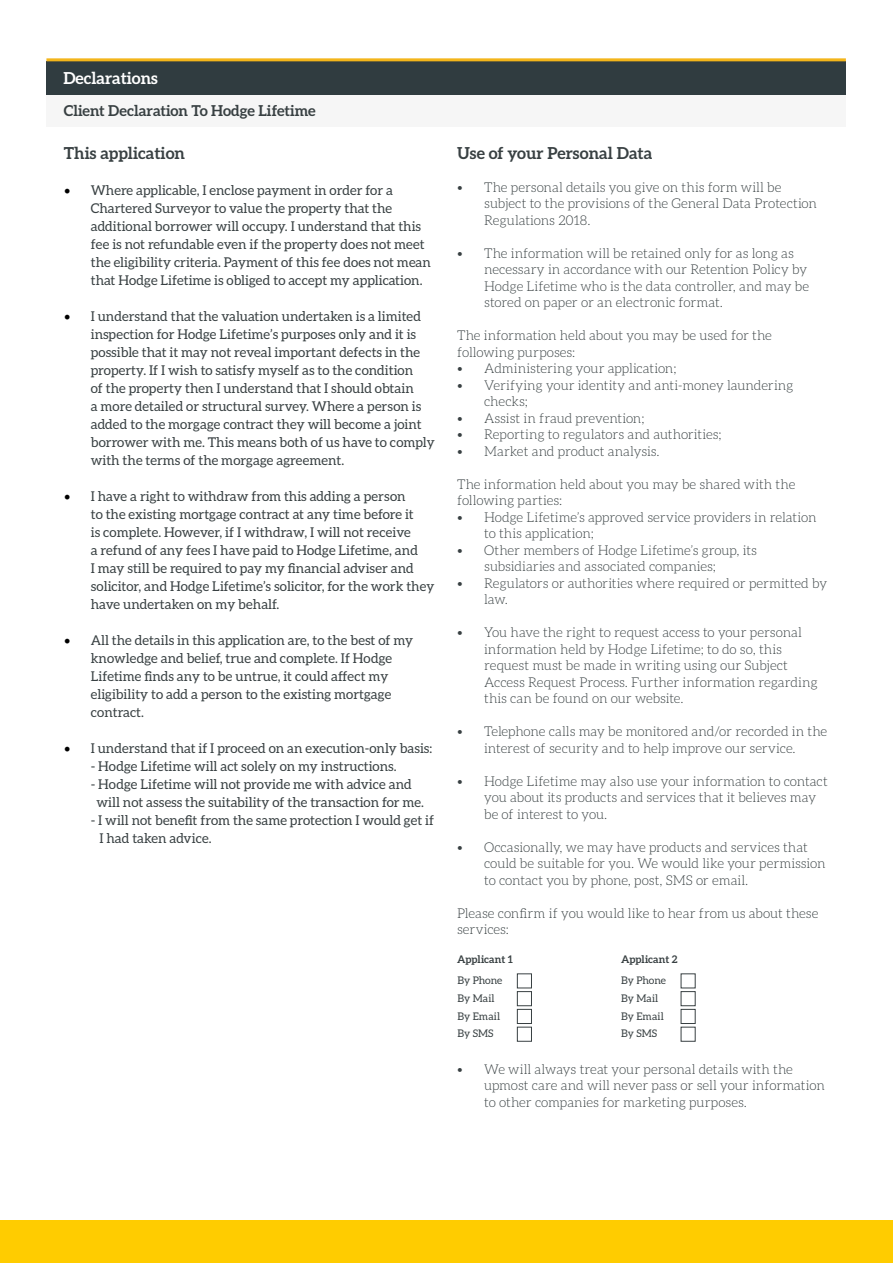
<style>
.page{position:relative;width:893px;height:1263px;background:#fff}
.page>*{position:absolute;margin:0;border:0;box-sizing:border-box;transform-origin:0 0}
.t1{font:700 16.5px "Aleo";color:#384042}
.t2{font:700 16.5px "Aleo";letter-spacing:-.005em;color:#fff}
.t3{font:700 15px "Aleo";color:#384042}
.t4{font:300 13.5px/16.5px "Aleo";letter-spacing:-.005em;color:#384042}
.t5{font:13.5px/18px "Aleo";color:#384042}
.t6{font:10.5px/17.7px "Aleo";letter-spacing:.01em;color:#384042}
.t7{font:700 10.5px "Aleo";color:#384042}
.s1{font-family:"Minion Pro";font-size:18px;color:#000}
</style>
<div class="page">
<div style="left:0;top:1220px;width:893px;height:43px;background:#fc0"></div>
<div style="left:47px;top:94px;width:799px;height:33px;background:#f6f6f6"></div>
<div style="left:517px;top:973px;width:15px;height:15px;border:1px solid #384042"></div>
<div style="left:517px;top:1027px;width:15px;height:15px;border:1px solid #384042"></div>
<div style="left:517px;top:1009px;width:15px;height:15px;border:1px solid #384042"></div>
<div style="left:517px;top:991px;width:15px;height:15px;border:1px solid #384042"></div>
<div style="left:681px;top:973px;width:15px;height:15px;border:1px solid #384042"></div>
<div style="left:681px;top:1027px;width:15px;height:15px;border:1px solid #384042"></div>
<div style="left:681px;top:1009px;width:15px;height:15px;border:1px solid #384042"></div>
<div style="left:681px;top:991px;width:15px;height:15px;border:1px solid #384042"></div>
<div style="left:46px;top:61px;width:800px;height:33px;background:#303c40"></div>
<hr style="left:46px;top:58px;width:800px;height:3px;background:#f3b51b">
<p class="t2" style="left:63px;top:69px;width:96px">Declarations</p>
<p class="t3" style="left:64px;top:102px;width:253px">Client Declaration To Hodge Lifetime</p>
<p class="t1" style="left:64px;top:143px;width:123px">This application</p>
<p class="t5" style="left:91px;top:181px;width:342px;text-indent:-27px"><span class="s1">•</span> Where applicable, I enclose payment in order for a Chartered Surveyor to value the property that the additional borrower will occupy. I understand that this fee is not refundable even if the property does not meet the eligibility criteria. Payment of this fee does not mean that Hodge Lifetime is obliged to accept my application.</p>
<p class="t5" style="left:91px;top:307px;width:346px;text-indent:-27px"><span class="s1">•</span> I understand that the valuation undertaken is a limited inspection for Hodge Lifetime’s purposes only and it is possible that it may not reveal important defects in the property. If I wish to satisfy myself as to the condition<br>of the property then I understand that I should obtain<br>a more detailed or structural survey. Where a person is added to the morgage contract they will become a joint borrower with me. This means both of us have to comply with the terms of the morgage agreement.</p>
<p class="t5" style="left:91px;top:487px;width:345px;text-indent:-27px"><span class="s1">•</span> I have a right to withdraw from this adding a person<br>to the existing mortgage contract at any time before it<br>is complete. However, if I withdraw, I will not receive<br>a refund of any fees I have paid to Hodge Lifetime, and<br>I may still be required to pay my financial adviser and solicitor, and Hodge Lifetime’s solicitor, for the work they have undertaken on my behalf.</p>
<p class="t5" style="left:91px;top:631px;width:324px;text-indent:-27px"><span class="s1">•</span> All the details in this application are, to the best of my knowledge and belief, true and complete. If Hodge Lifetime finds any to be untrue, it could affect my eligibility to add a person to the existing mortgage contract.</p>
<p class="t5" style="left:64px;top:739px;width:370px"><span class="s1">•</span> I understand that if I proceed on an execution-only basis:</p>
<p class="t5" style="left:91px;top:757px;width:307px">- Hodge Lifetime will act solely on my instructions.</p>
<p class="t5" style="left:97px;top:775px;width:329px;text-indent:-6px">- Hodge Lifetime will not provide me with advice and will not assess the suitability of the transaction for me.</p>
<p class="t5" style="left:99px;top:811px;width:336px;text-indent:-9px">- I will not benefit from the same protection I would get if<br>I had taken advice.</p>
<p class="t1" style="left:457px;top:143px;width:197px">Use of your Personal Data</p>
<p class="t4" style="left:484px;top:179px;width:334px;text-indent:-27px">• The personal details you give on this form will be subject to the provisions of the General Data Protection<br>Regulations 2018.</p>
<p class="t4" style="left:484px;top:245px;width:326px;text-indent:-27px">• The information will be retained only for as long as necessary in accordance with our Retention Policy by Hodge Lifetime who is the data controller, and may be stored on paper or an electronic format.</p>
<p class="t4" style="left:457px;top:327px;width:316px">The information held about you may be used for the following purposes:</p>
<p class="t4" style="left:457px;top:360px;width:221px">• Administering your application;</p>
<p class="t4" style="left:484px;top:377px;width:311px;text-indent:-27px">• Verifying your identity and anti-money laundering checks;</p>
<p class="t4" style="left:457px;top:410px;width:189px">• Assist in fraud prevention;</p>
<p class="t4" style="left:457px;top:426px;width:266px">• Reporting to regulators and authorities;</p>
<p class="t4" style="left:457px;top:443px;width:204px">• Market and product analysis.</p>
<p class="t4" style="left:457px;top:476px;width:340px">The information held about you may be shared with the following parties:</p>
<p class="t4" style="left:484px;top:509px;width:334px;text-indent:-27px">• Hodge Lifetime’s approved service providers in relation to this application;</p>
<p class="t4" style="left:484px;top:542px;width:274px;text-indent:-27px">• Other members of Hodge Lifetime’s group, its subsidiaries and associated companies;</p>
<p class="t4" style="left:484px;top:575px;width:345px;text-indent:-27px">• Regulators or authorities where required or permitted by law.</p>
<p class="t4" style="left:484px;top:624px;width:335px;text-indent:-27px">• You have the right to request access to your personal information held by Hodge Lifetime; to do so, this request must be made in writing using our Subject Access Request Process. Further information regarding this can be found on our website.</p>
<p class="t4" style="left:457px;top:723px;width:372px;text-align:center">• Telephone calls may be monitored and/or recorded in the interest of security and to help improve our service.</p>
<p class="t4" style="left:484px;top:773px;width:345px;text-indent:-27px">• Hodge Lifetime may also use your information to contact you about its products and services that it believes may be of interest to you.</p>
<p class="t4" style="left:484px;top:839px;width:343px;text-indent:-27px">• Occasionally, we may have products and services that could be suitable for you. We would like your permission to contact you by phone, post, SMS or email.</p>
<p class="t4" style="left:457px;top:905px;width:363px">Please confirm if you would like to hear from us about these services:</p>
<p class="t7" style="left:457px;top:953px;width:57px">Applicant 1</p>
<p class="t7" style="left:621px;top:953px;width:58px">Applicant 2</p>
<p class="t6" style="left:457px;top:971px;width:46px">By Phone<br>By Mail<br>By Email<br>By SMS</p>
<p class="t6" style="left:621px;top:971px;width:46px">By Phone<br>By Mail<br>By Email<br>By SMS</p>
<p class="t4" style="left:484px;top:1061px;width:342px;text-indent:-27px">• We will always treat your personal details with the upmost care and will never pass or sell your information to other companies for marketing purposes.</p>
</div>
